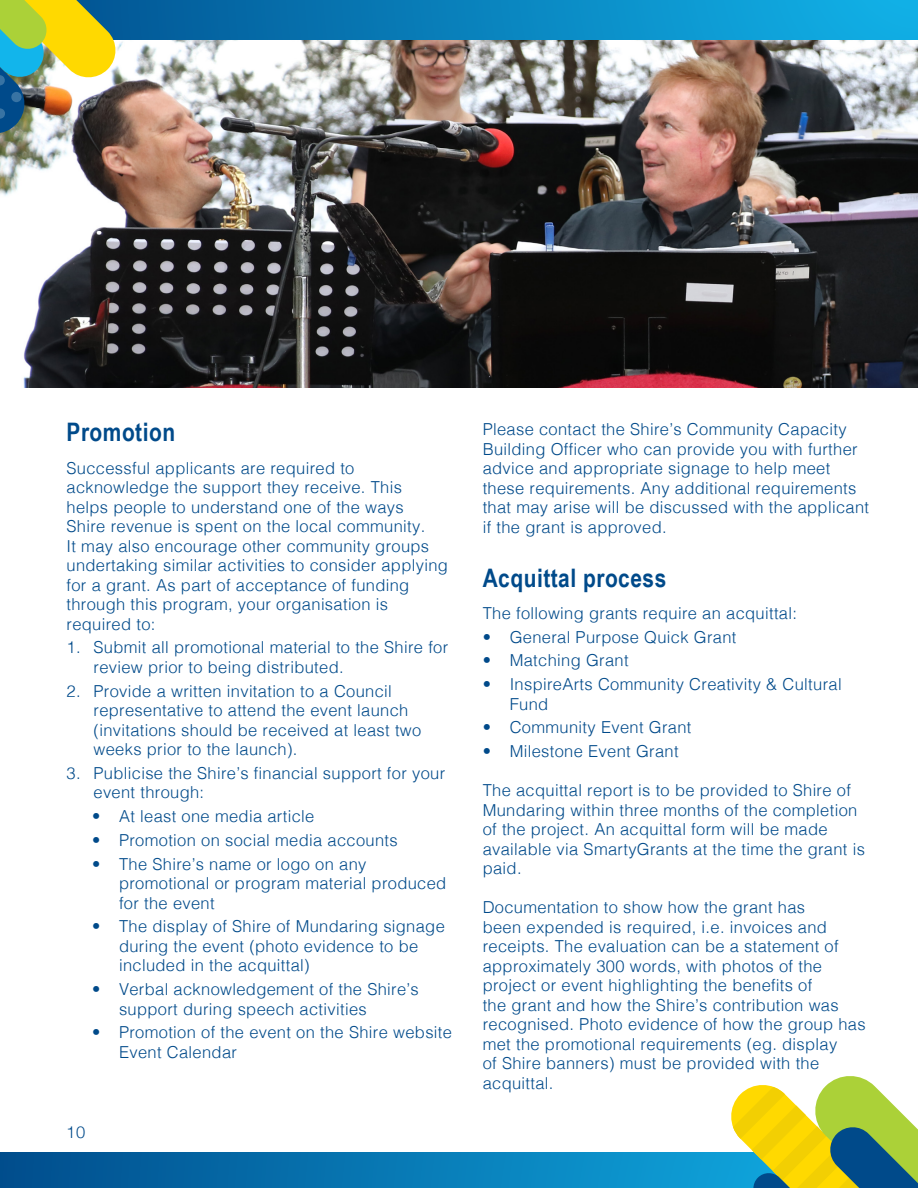
<style>
.page{position:relative;width:918px;height:1188px;background:#fff}
.page>*{position:absolute;margin:0;border:0;box-sizing:border-box;transform-origin:0 0}
.t1{font:700 25.5px "Arial Narrow";letter-spacing:.02em;color:#004a8a}
.Body{font:300 16.5px/19.5px "Helvetica";letter-spacing:.02em;color:#004a8a}
.Body-2{font:300 16.5px "Helvetica Neue";color:#004a8a}
</style>
<div class="page">
<hr style="left:917px;top:0;width:1px;height:456px;background:#e6e7e9">
<img style="left:0;top:39px;width:918px;height:349px">
<svg style="left:118px;top:0;width:800px;height:39px;background:#0a86c0"></svg>
<svg style="left:0;top:1152px;width:728px;height:36px;background:#0775b1"></svg>
<svg style="left:728px;top:1076px;width:190px;height:112px"></svg>
<img style="left:0;top:0;width:118px;height:136px">
<p class="t1" style="left:67px;top:413px;width:110px">Promotion</p>
<p class="Body" style="left:67px;top:457px;width:383px">Successful applicants are required to acknowledge the support they receive. This<br>helps people to understand one of the ways<br>Shire revenue is spent on the local community.<br>It may also encourage other community groups undertaking similar activities to consider applying for a grant. As part of acceptance of funding through this program, your organisation is required to:</p>
<p class="Body" style="left:94px;top:637px;width:356px;text-indent:-27px">1. Submit all promotional material to the Shire for review prior to being distributed.</p>
<p class="Body" style="left:94px;top:680px;width:329px;text-indent:-27px">2. Provide a written invitation to a Council representative to attend the event launch (invitations should be received at least two weeks prior to the launch).</p>
<p class="Body" style="left:94px;top:762px;width:353px;text-indent:-27px">3. Publicise the Shire’s financial support for your event through:</p>
<p class="Body" style="left:92px;top:805px;width:224px">• At least one media article</p>
<p class="Body" style="left:92px;top:829px;width:307px">• Promotion on social media accounts</p>
<p class="Body" style="left:119px;top:853px;width:329px;text-indent:-27px">• The Shire’s name or logo on any promotional or program material produced for the event</p>
<p class="Body" style="left:119px;top:916px;width:327px;text-indent:-27px">• The display of Shire of Mundaring signage during the event (photo evidence to be included in the acquittal)</p>
<p class="Body" style="left:119px;top:978px;width:301px;text-indent:-27px">• Verbal acknowledgement of the Shire’s support during speech activities</p>
<p class="Body" style="left:119px;top:1022px;width:335px;text-indent:-27px">• Promotion of the event on the Shire website<br>Event Calendar</p>
<p class="Body-2" style="left:67px;top:1119px;width:20px">10</p>
<p class="Body" style="left:483px;top:418px;width:388px">Please contact the Shire’s Community Capacity Building Officer who can provide you with further advice and appropriate signage to help meet these requirements. Any additional requirements that may arise will be discussed with the applicant if the grant is approved.</p>
<p class="t1" style="left:483px;top:558px;width:185px">Acquittal process</p>
<p class="Body" style="left:483px;top:602px;width:316px">The following grants require an acquittal:</p>
<p class="Body" style="left:483px;top:626px;width:255px">• General Purpose Quick Grant</p>
<p class="Body" style="left:483px;top:650px;width:147px">• Matching Grant</p>
<p class="Body" style="left:510px;top:673px;width:333px;text-indent:-27px">• InspireArts Community Creativity &amp; Cultural<br>Fund</p>
<p class="Body" style="left:483px;top:717px;width:210px">• Community Event Grant</p>
<p class="Body" style="left:483px;top:740px;width:197px">• Milestone Event Grant</p>
<p class="Body" style="left:483px;top:779px;width:384px">The acquittal report is to be provided to Shire of Mundaring within three months of the completion of the project. An acquittal form will be made available via SmartyGrants at the time the grant is paid.</p>
<p class="Body" style="left:483px;top:896px;width:384px">Documentation to show how the grant has<br>been expended is required, i.e. invoices and receipts. The evaluation can be a statement of approximately 300 words, with photos of the project or event highlighting the benefits of<br>the grant and how the Shire’s contribution was recognised. Photo evidence of how the group has met the promotional requirements (eg. display<br>of Shire banners) must be provided with the acquittal.</p>
</div>
